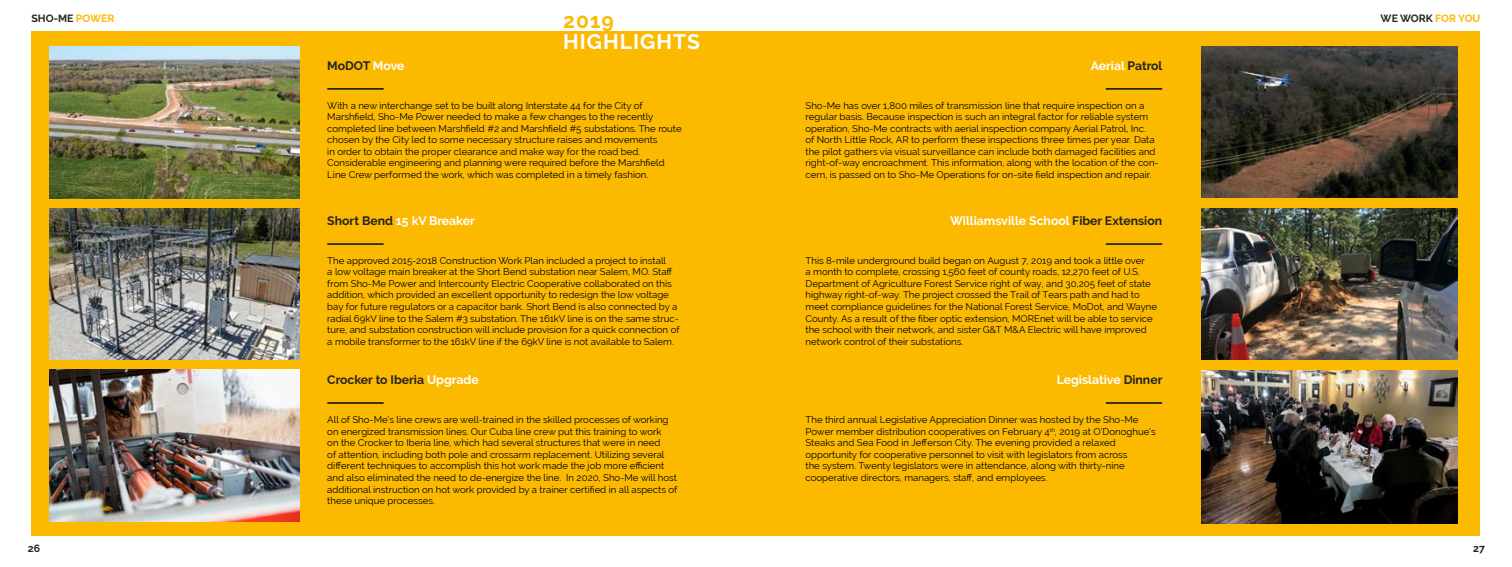
<style>
.page{position:relative;width:1512px;height:567px;background:#fff}
.page>*{position:absolute;margin:0;border:0;box-sizing:border-box;transform-origin:0 0}
.t1{font:700 21px "Raleway";letter-spacing:.05em;color:#fff}
.t2{font:700 21px "Raleway";color:#fbba00}
.t3{font:700 12.25px "Raleway";color:#fff}
.t4{font:700 12.25px "Raleway";color:#262320}
.t5{font:700 10.5px "Raleway";color:#262320}
.t6{font:9.62px/11.5px "Raleway";color:#000}
.s1{color:#fbba00}
.s2{color:#fff}
.s3{color:#262320}
</style>
<div class="page">
<div style="left:32px;top:32px;width:1448px;height:504px;background:#fbba00"></div>
<img style="left:50px;top:47px;width:249px;height:151px">
<img style="left:1202px;top:47px;width:256px;height:150px">
<img style="left:1202px;top:209px;width:256px;height:151px">
<img style="left:50px;top:208px;width:249px;height:152px">
<img style="left:1202px;top:370px;width:256px;height:154px">
<img style="left:50px;top:370px;width:249px;height:151px">
<hr style="left:327px;top:88px;width:57px;height:2px;background:#262320">
<hr style="left:1106px;top:88px;width:56px;height:2px;background:#262320">
<hr style="left:327px;top:243px;width:57px;height:2px;background:#262320">
<hr style="left:1106px;top:243px;width:56px;height:2px;background:#262320">
<hr style="left:327px;top:402px;width:57px;height:2px;background:#262320">
<hr style="left:1106px;top:402px;width:56px;height:2px;background:#262320">
<p class="t5" style="left:32px;top:13px;width:85px">SHO-ME <span class="s1">POWER</span></p>
<p class="t5" style="left:1381px;top:13px;width:101px">WE WORK <span class="s1">FOR YOU</span></p>
<h1 class="t2" style="left:563px;top:9px;width:52px">2019</h1>
<h1 class="t1" style="left:563px;top:30px;width:138px">HIGHLIGHTS</h1>
<p class="t4" style="left:327px;top:59px;width:79px">MoDOT <span class="s2">Move</span></p>
<p class="t3" style="left:1091px;top:59px;width:73px">Aerial <span class="s3">Patrol</span></p>
<p class="t6" style="left:327px;top:99px;width:356px">With a new interchange set to be built along Interstate 44 for the City of Marshfield, Sho-Me Power needed to make a few changes to the recently completed line between Marshfield #2 and Marshfield #5 substations. The route chosen by the City led to some necessary structure raises and movements<br>in order to obtain the proper clearance and make way for the road bed.<br>Considerable engineering and planning were required before the Marshfield Line Crew performed the work, which was completed in a timely fashion.</p>
<p class="t6" style="left:806px;top:99px;width:355px">Sho-Me has over 1,800 miles of transmission line that require inspection on a regular basis. Because inspection is such an integral factor for reliable system operation, Sho-Me contracts with aerial inspection company Aerial Patrol, Inc.<br>of North Little Rock, AR to perform these inspections three times per year. Data the pilot gathers via visual surveillance can include both damaged facilities and right-of-way encroachment. This information, along with the location of the con&shy;cern, is passed on to Sho-Me Operations for on-site field inspection and repair.</p>
<p class="t3" style="left:327px;top:214px;width:149px"><span class="s3">Short Bend</span> 15 kV Breaker</p>
<p class="t3" style="left:950px;top:214px;width:214px">Williamsville School <span class="s3">Fiber Extension</span></p>
<p class="t6" style="left:327px;top:255px;width:354px">The approved 2015-2018 Construction Work Plan included a project to install<br>a low voltage main breaker at the Short Bend substation near Salem, MO. Staff from Sho-Me Power and Intercounty Electric Cooperative collaborated on this addition, which provided an excellent opportunity to redesign the low voltage bay for future regulators or a capacitor bank. Short Bend is also connected by a radial 69kV line to the Salem #3 substation. The 161kV line is on the same struc&shy;ture, and substation construction will include provision for a quick connection of a mobile transformer to the 161kV line if the 69kV line is not available to Salem.</p>
<p class="t6" style="left:806px;top:255px;width:353px">This 8-mile underground build began on August 7, 2019 and took a little over<br>a month to complete, crossing 1,560 feet of county roads, 12,270 feet of U.S.<br>Department of Agriculture Forest Service right of way, and 30,205 feet of state highway right-of-way. The project crossed the Trail of Tears path and had to meet compliance guidelines for the National Forest Service, MoDot, and Wayne County. As a result of the fiber optic extension, MOREnet will be able to service the school with their network, and sister G&amp;T M&amp;A Electric will have improved network control of their substations.</p>
<p class="t4" style="left:327px;top:373px;width:153px">Crocker to Iberia <span class="s2">Upgrade</span></p>
<p class="t3" style="left:1057px;top:373px;width:107px">Legislative <span class="s3">Dinner</span></p>
<p class="t6" style="left:327px;top:414px;width:352px">All of Sho-Me’s line crews are well-trained in the skilled processes of working on energized transmission lines. Our Cuba line crew put this training to work<br>on the Crocker to Iberia line, which had several structures that were in need<br>of attention, including both pole and crossarm replacement. Utilizing several different techniques to accomplish this hot work made the job more efficient and also eliminated the need to de-energize the line. In 2020, Sho-Me will host additional instruction on hot work provided by a trainer certified in all aspects of these unique processes.</p>
<p class="t6" style="left:806px;top:414px;width:352px">The third annual Legislative Appreciation Dinner was hosted by the Sho-Me Power member distribution cooperatives on February 4<sup>th</sup>, 2019 at O’Donoghue’s Steaks and Sea Food in Jefferson City. The evening provided a relaxed opportunity for cooperative personnel to visit with legislators from across<br>the system. Twenty legislators were in attendance, along with thirty-nine cooperative directors, managers, staff, and employees.</p>
<p class="t5" style="left:28px;top:542px;width:14px">26</p>
<p class="t5" style="left:1473px;top:542px;width:13px">27</p>
</div>
